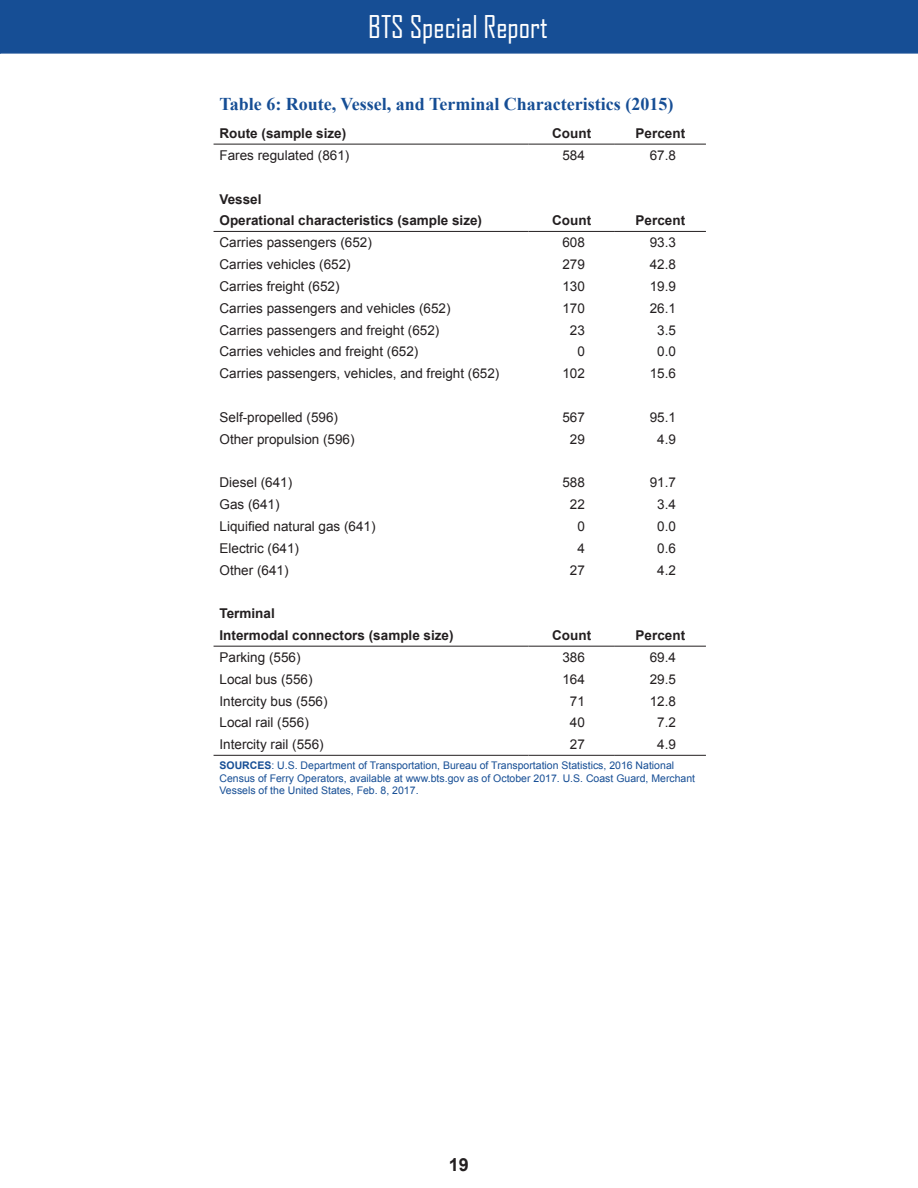
<style>
.page{position:relative;width:918px;height:1188px;background:#fff}
.page>*{position:absolute;margin:0;border:0;box-sizing:border-box;transform-origin:0 0}
.t1{font:30px "Agency FB";color:#fff}
.Figure_and_Table_Hea{font:700 18px "Times New Roman";color:#164e95}
.t2{font:700 18px "Arial";color:#231f20}
.Table_Body{font:13.5px "Arial";color:#231f20}
.Table_Secondary_Head{font:700 13.5px "Arial";color:#231f20}
.Notes_and_Sources{font:10.5px/12.6px "Arial";color:#164e95}
.s1{font-weight:700}
</style>
<div class="page">
<div style="left:0;top:0;width:918px;height:54px;background:#164e95"></div>
<hr style="left:214px;top:144px;width:314px;height:1px;background:#231f20">
<hr style="left:528px;top:144px;width:87px;height:1px;background:#231f20">
<hr style="left:615px;top:144px;width:91px;height:1px;background:#231f20">
<hr style="left:214px;top:231px;width:314px;height:1px;background:#231f20">
<hr style="left:528px;top:231px;width:87px;height:1px;background:#231f20">
<hr style="left:615px;top:231px;width:91px;height:1px;background:#231f20">
<hr style="left:214px;top:646px;width:314px;height:1px;background:#231f20">
<hr style="left:528px;top:646px;width:87px;height:1px;background:#231f20">
<hr style="left:615px;top:646px;width:91px;height:1px;background:#231f20">
<hr style="left:214px;top:755px;width:314px;height:1px;background:#231f20">
<hr style="left:528px;top:755px;width:87px;height:1px;background:#231f20">
<hr style="left:615px;top:755px;width:91px;height:1px;background:#231f20">
<h1 class="t1" style="left:368px;top:9px;width:181px">BTS Special Report</h1>
<p class="Figure_and_Table_Hea" style="left:220px;top:92px;width:455px">Table 6: Route, Vessel, and Terminal Characteristics (2015)</p>
<p class="Table_Secondary_Head" style="left:220px;top:124px;width:128px">Route (sample size)</p>
<p class="Table_Secondary_Head" style="left:552px;top:124px;width:40px">Count</p>
<p class="Table_Secondary_Head" style="left:636px;top:124px;width:51px">Percent</p>
<p class="Table_Body" style="left:220px;top:146px;width:131px">Fares regulated (861)</p>
<p class="Table_Body" style="left:562px;top:146px;width:24px">584</p>
<p class="Table_Body" style="left:650px;top:146px;width:28px">67.8</p>
<p class="Table_Secondary_Head" style="left:220px;top:190px;width:44px">Vessel</p>
<p class="Table_Secondary_Head" style="left:220px;top:212px;width:264px">Operational characteristics (sample size)</p>
<p class="Table_Secondary_Head" style="left:552px;top:212px;width:40px">Count</p>
<p class="Table_Secondary_Head" style="left:636px;top:212px;width:51px">Percent</p>
<p class="Table_Body" style="left:220px;top:234px;width:154px">Carries passengers (652)</p>
<p class="Table_Body" style="left:562px;top:234px;width:24px">608</p>
<p class="Table_Body" style="left:650px;top:234px;width:28px">93.3</p>
<p class="Table_Body" style="left:220px;top:256px;width:133px">Carries vehicles (652)</p>
<p class="Table_Body" style="left:562px;top:256px;width:24px">279</p>
<p class="Table_Body" style="left:650px;top:256px;width:28px">42.8</p>
<p class="Table_Body" style="left:220px;top:277px;width:122px">Carries freight (652)</p>
<p class="Table_Body" style="left:562px;top:277px;width:24px">130</p>
<p class="Table_Body" style="left:650px;top:277px;width:28px">19.9</p>
<p class="Table_Body" style="left:220px;top:299px;width:233px">Carries passengers and vehicles (652)</p>
<p class="Table_Body" style="left:562px;top:299px;width:24px">170</p>
<p class="Table_Body" style="left:650px;top:299px;width:28px">26.1</p>
<p class="Table_Body" style="left:220px;top:321px;width:221px">Carries passengers and freight (652)</p>
<p class="Table_Body" style="left:570px;top:321px;width:17px">23</p>
<p class="Table_Body" style="left:657px;top:321px;width:20px">3.5</p>
<p class="Table_Body" style="left:220px;top:343px;width:200px">Carries vehicles and freight (652)</p>
<p class="Table_Body" style="left:577px;top:343px;width:9px">0</p>
<p class="Table_Body" style="left:657px;top:343px;width:20px">0.0</p>
<p class="Table_Body" style="left:220px;top:365px;width:281px">Carries passengers, vehicles, and freight (652)</p>
<p class="Table_Body" style="left:562px;top:365px;width:24px">102</p>
<p class="Table_Body" style="left:650px;top:365px;width:28px">15.6</p>
<p class="Table_Body" style="left:220px;top:408px;width:120px">Self-propelled (596)</p>
<p class="Table_Body" style="left:562px;top:408px;width:24px">567</p>
<p class="Table_Body" style="left:650px;top:408px;width:28px">95.1</p>
<p class="Table_Body" style="left:220px;top:430px;width:137px">Other propulsion (596)</p>
<p class="Table_Body" style="left:570px;top:430px;width:17px">29</p>
<p class="Table_Body" style="left:657px;top:430px;width:20px">4.9</p>
<p class="Table_Body" style="left:220px;top:474px;width:74px">Diesel (641)</p>
<p class="Table_Body" style="left:562px;top:474px;width:24px">588</p>
<p class="Table_Body" style="left:650px;top:474px;width:28px">91.7</p>
<p class="Table_Body" style="left:220px;top:496px;width:62px">Gas (641)</p>
<p class="Table_Body" style="left:570px;top:496px;width:17px">22</p>
<p class="Table_Body" style="left:657px;top:496px;width:20px">3.4</p>
<p class="Table_Body" style="left:220px;top:517px;width:158px">Liquified natural gas (641)</p>
<p class="Table_Body" style="left:577px;top:517px;width:9px">0</p>
<p class="Table_Body" style="left:657px;top:517px;width:20px">0.0</p>
<p class="Table_Body" style="left:220px;top:539px;width:81px">Electric (641)</p>
<p class="Table_Body" style="left:577px;top:539px;width:9px">4</p>
<p class="Table_Body" style="left:657px;top:539px;width:20px">0.6</p>
<p class="Table_Body" style="left:220px;top:561px;width:71px">Other (641)</p>
<p class="Table_Body" style="left:570px;top:561px;width:17px">27</p>
<p class="Table_Body" style="left:657px;top:561px;width:20px">4.2</p>
<p class="Table_Secondary_Head" style="left:220px;top:605px;width:57px">Terminal</p>
<p class="Table_Secondary_Head" style="left:220px;top:626px;width:236px">Intermodal connectors (sample size)</p>
<p class="Table_Secondary_Head" style="left:552px;top:626px;width:40px">Count</p>
<p class="Table_Secondary_Head" style="left:636px;top:626px;width:51px">Percent</p>
<p class="Table_Body" style="left:220px;top:648px;width:83px">Parking (556)</p>
<p class="Table_Body" style="left:562px;top:648px;width:24px">386</p>
<p class="Table_Body" style="left:650px;top:648px;width:28px">69.4</p>
<p class="Table_Body" style="left:220px;top:670px;width:95px">Local bus (556)</p>
<p class="Table_Body" style="left:562px;top:670px;width:24px">164</p>
<p class="Table_Body" style="left:650px;top:670px;width:28px">29.5</p>
<p class="Table_Body" style="left:220px;top:692px;width:110px">Intercity bus (556)</p>
<p class="Table_Body" style="left:570px;top:692px;width:17px">71</p>
<p class="Table_Body" style="left:650px;top:692px;width:28px">12.8</p>
<p class="Table_Body" style="left:220px;top:714px;width:91px">Local rail (556)</p>
<p class="Table_Body" style="left:570px;top:714px;width:17px">40</p>
<p class="Table_Body" style="left:657px;top:714px;width:20px">7.2</p>
<p class="Table_Body" style="left:220px;top:736px;width:106px">Intercity rail (556)</p>
<p class="Table_Body" style="left:570px;top:736px;width:17px">27</p>
<p class="Table_Body" style="left:657px;top:736px;width:20px">4.9</p>
<p class="Notes_and_Sources" style="left:220px;top:759px;width:477px"><span class="s1">SOURCES</span>: U.S. Department of Transportation, Bureau of Transportation Statistics, 2016 National<br>Census of Ferry Operators, available at www.bts.gov as of October 2017. U.S. Coast Guard, Merchant<br>Vessels of the United States, Feb. 8, 2017.</p>
<h2 class="t2" style="left:449px;top:1153px;width:22px">19</h2>
</div>
